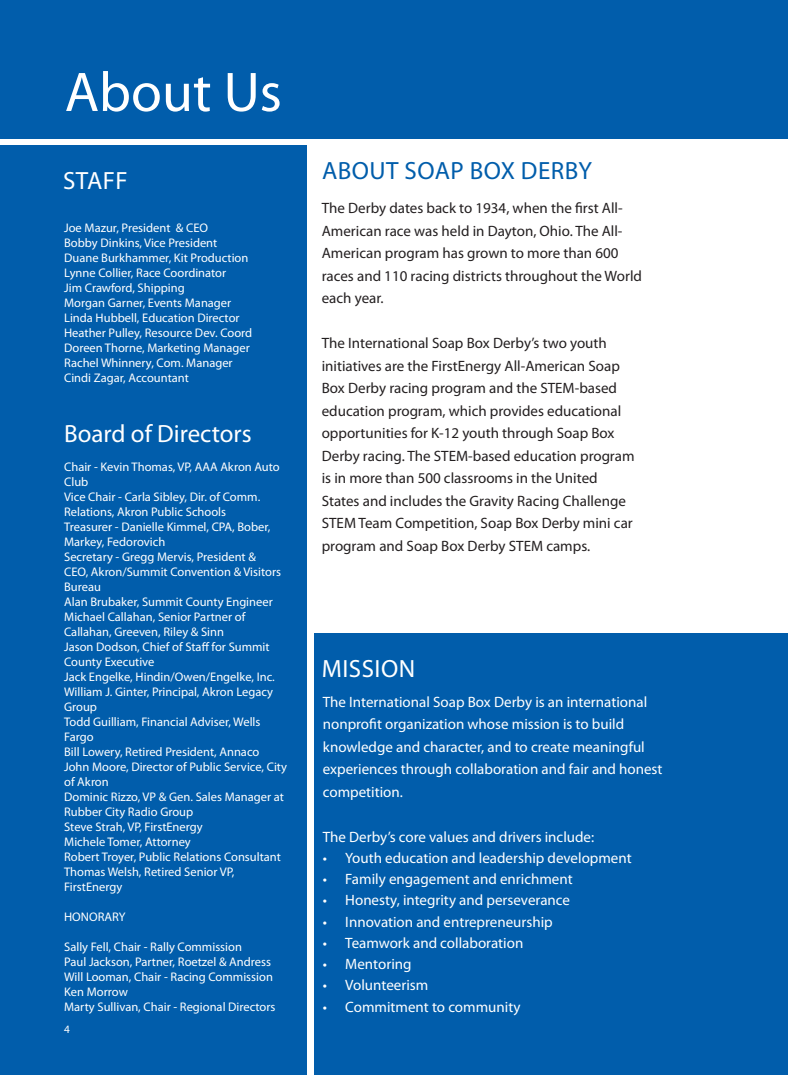
<style>
.page{position:relative;width:788px;height:1075px;background:#fff}
.page>*{position:absolute;margin:0;border:0;box-sizing:border-box;transform-origin:0 0}
.t1{font:56.25px "Myriad Pro";color:#fff}
.t2{font:25px "Myriad Pro";color:#fff}
.t3{font:25px "Myriad Pro";letter-spacing:.02em;color:#015dab}
.t4{font:25px "Myriad Pro";letter-spacing:.02em;color:#fff}
.t5{font:15px/22.5px "Myriad Pro";color:#231f20}
.t6{font:15px/22.5px "Myriad Pro";color:#fff}
.t7{font:12.5px/15px "Myriad Pro";color:#fff}
.t8{font:11.25px "Myriad Pro";color:#fff}
</style>
<div class="page">
<div style="left:0;top:0;width:788px;height:138px;background:#015dab"></div>
<div style="left:315px;top:634px;width:473px;height:441px;background:#015dab"></div>
<div style="left:0;top:146px;width:306px;height:929px;background:#015dab"></div>
<h1 class="t1" style="left:65px;top:57px;width:219px">About Us</h1>
<h2 class="t2" style="left:63px;top:165px;width:14px">staff</h2>
<p class="t7" style="left:64px;top:220px;width:189px">Joe Mazur, President &amp; CEO<br>Bobby Dinkins, Vice President<br>Duane Burkhammer, Kit Production<br>Lynne Collier, Race Coordinator<br>Jim Crawford, Shipping<br>Morgan Garner, Events Manager<br>Linda Hubbell, Education Director<br>Heather Pulley, Resource Dev. Coord<br>Doreen Thorne, Marketing Manager<br>Rachel Whinnery, Com. Manager<br>Cindi Zagar, Accountant</p>
<h2 class="t2" style="left:64px;top:418px;width:189px">Board of Directors</h2>
<p class="t7" style="left:64px;top:459px;width:224px">Chair - Kevin Thomas, VP, AAA Akron Auto<br>Club<br>Vice Chair - Carla Sibley, Dir. of Comm.<br>Relations, Akron Public Schools<br>Treasurer - Danielle Kimmel, CPA, Bober,<br>Markey, Fedorovich<br>Secretary - Gregg Mervis, President &amp;<br>CEO, Akron/Summit Convention &amp; Visitors<br>Bureau<br>Alan Brubaker, Summit County Engineer<br>Michael Callahan, Senior Partner of<br>Callahan, Greeven, Riley &amp; Sinn<br>Jason Dodson, Chief of Staff for Summit<br>County Executive<br>Jack Engelke, Hindin/Owen/Engelke, Inc.<br>William J. Ginter, Principal, Akron Legacy<br>Group<br>Todd Guilliam, Financial Adviser, Wells<br>Fargo<br>Bill Lowery, Retired President, Annaco<br>John Moore, Director of Public Service, City of Akron<br>Dominic Rizzo, VP &amp; Gen. Sales Manager at<br>Rubber City Radio Group<br>Steve Strah, VP, FirstEnergy<br>Michele Tomer, Attorney<br>Robert Troyer, Public Relations Consultant<br>Thomas Welsh, Retired Senior VP,<br>FirstEnergy</p>
<p class="t7" style="left:64px;top:909px;width:63px">HONORARY</p>
<p class="t7" style="left:64px;top:939px;width:213px">Sally Fell, Chair - Rally Commission<br>Paul Jackson, Partner, Roetzel &amp; Andress Will Looman, Chair - Racing Commission Ken Morrow<br>Marty Sullivan, Chair - Regional Directors</p>
<p class="t8" style="left:64px;top:1022px;width:7px">4</p>
<h2 class="t3" style="left:322px;top:155px;width:112px">About Soap</h2>
<h2 class="t3" style="left:469px;top:155px;width:83px">Box Derby</h2>
<p class="t5" style="left:322px;top:197px;width:322px">The Derby dates back to 1934, when the first All-American race was held in Dayton, Ohio. The All-American program has grown to more than 600 races and 110 racing districts throughout the World each year.</p>
<p class="t5" style="left:322px;top:332px;width:314px">The International Soap Box Derby’s two youth initiatives are the FirstEnergy All-American Soap Box Derby racing program and the STEM-based education program, which provides educational opportunities for K-12 youth through Soap Box Derby racing. The STEM-based education program is in more than 500 classrooms in the United States and includes the Gravity Racing Challenge STEM Team Competition, Soap Box Derby mini car program and Soap Box Derby STEM camps.</p>
<h2 class="t4" style="left:322px;top:653px;width:95px">MISSION</h2>
<p class="t6" style="left:323px;top:690px;width:341px">The International Soap Box Derby is an international nonprofit organization whose mission is to build knowledge and character, and to create meaningful experiences through collaboration and fair and honest competition.</p>
<p class="t6" style="left:323px;top:825px;width:273px">The Derby’s core values and drivers include:</p>
<p class="t6" style="left:323px;top:846px;width:310px">• Youth education and leadership development</p>
<p class="t6" style="left:323px;top:868px;width:251px">• Family engagement and enrichment</p>
<p class="t6" style="left:323px;top:889px;width:249px">• Honesty, integrity and perseverance</p>
<p class="t6" style="left:323px;top:910px;width:231px">• Innovation and entrepreneurship</p>
<p class="t6" style="left:323px;top:931px;width:202px">• Teamwork and collaboration</p>
<p class="t6" style="left:323px;top:953px;width:90px">• Mentoring</p>
<p class="t6" style="left:323px;top:974px;width:107px">• Volunteerism</p>
<p class="t6" style="left:323px;top:995px;width:199px">• Commitment to community</p>
</div>
